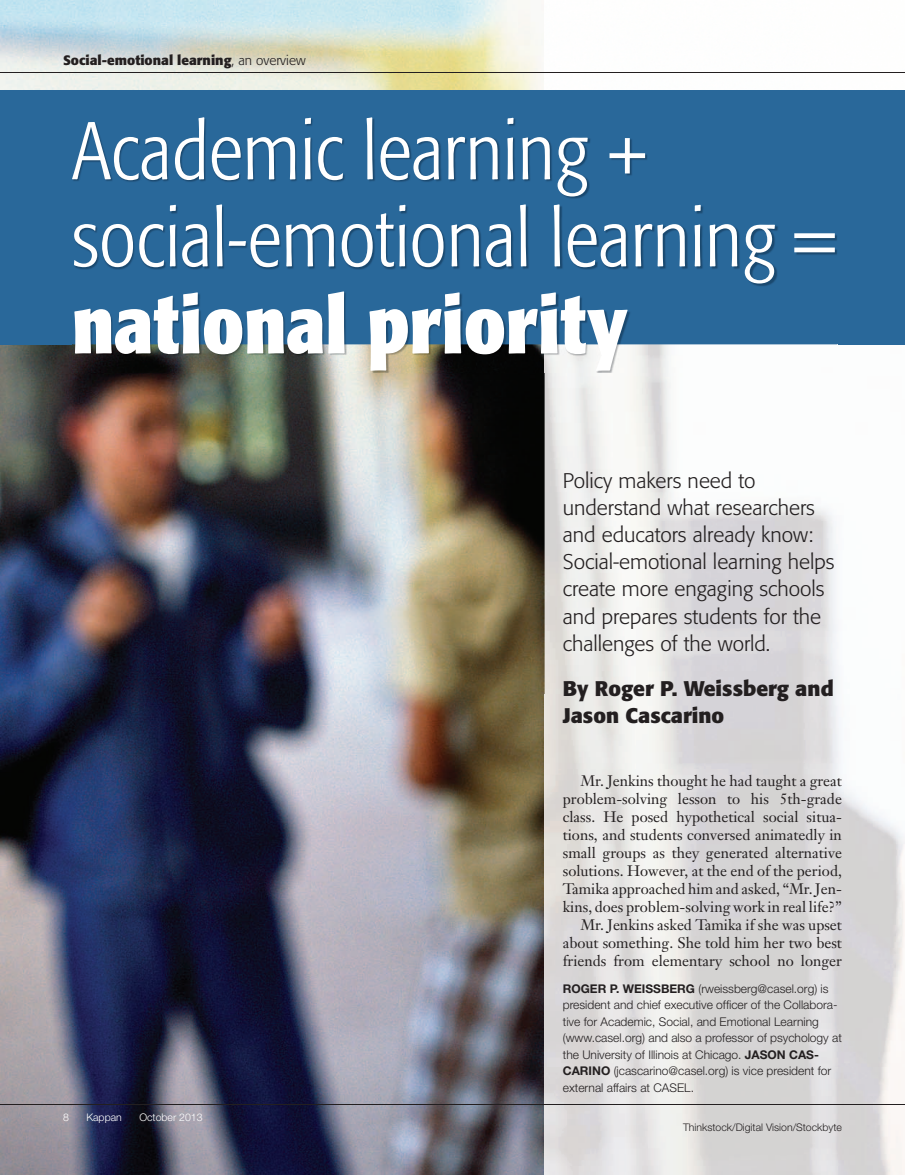
<style>
.page{position:relative;width:905px;height:1175px;background:#fff}
.page>*{position:absolute;margin:0;border:0;box-sizing:border-box;transform-origin:0 0}
.t1{font:300 condensed 81px/87px "Formata";color:#fff}
.t2{font:700 condensed 81px "Formata";color:#fff}
.t3{font:300 21px/27px "Formata";color:#231f20}
.t4{font:700 21px/27px "Formata";color:#231f20}
.t5{font:15px/18px "Janson Text";color:#231f20;text-align:right}
.t6{font:700 13.5px "Formata";color:#231f20}
.t7{font:300 12px/16.5px "Helvetica Neue";color:#231f20}
.t8{font:300 10.5px "Helvetica Neue";color:#231f20}
.t9{font:300 10.5px "Helvetica Neue";color:#fff}
.s1{font-weight:300}
.s2{font-weight:700}
</style>
<div class="page">
<img style="left:0;top:0;width:544px;height:1174px">
<img style="left:544px;top:344px;width:360px;height:830px">
<hr style="left:0;top:72px;width:904px;height:1px;background:#231f20">
<hr style="left:0;top:1103px;width:904px;height:1px;background:#231f20">
<div style="left:0;top:90px;width:904px;height:254px;background:#29689a"></div>
<img style="left:72px;top:118px;width:765px;height:255px">
<p class="t6" style="left:63px;top:51px;width:244px">Social-emotional learning<span class="s1">, an overview</span></p>
<h1 class="t1" style="left:72px;top:108px;width:764px">Academic learning + social-emotional learning =</h1>
<h1 class="t2" style="left:72px;top:274px;width:557px">national priority</h1>
<h2 class="t3" style="left:562px;top:468px;width:273px">Policy makers need to understand what researchers and educators already know:<br>Social-emotional learning helps create more engaging schools and prepares students for the challenges of the world.</h2>
<h2 class="t4" style="left:562px;top:674px;width:272px">By Roger P. Weissberg and<br>Jason Cascarino</h2>
<p class="t9" style="left:63px;top:1111px;width:7px">8</p>
<p class="t9" style="left:86px;top:1111px;width:37px">Kappan</p>
<p class="t9" style="left:139px;top:1111px;width:65px">October 2013</p>
<p class="t5" style="left:562px;top:771px;width:281px">Mr. Jenkins thought he had taught a great problem-solving lesson to his 5th-grade class. He posed hypothetical social situa&shy;tions, and students conversed animatedly in small groups as they generated alternative solutions. However, at the end of the period, Tamika approached him and asked, “Mr. Jen&shy;kins, does problem-solving work in real life?” Mr. Jenkins asked Tamika if she was upset about something. She told him her two best friends from elementary school no longer</p>
<p class="t7" style="left:562px;top:980px;width:280px"><span class="s2">ROGER P. WEISSBERG</span> (rweissberg@casel.org) is president and chief executive officer of the Collabora&shy;tive for Academic, Social, and Emotional Learning (www.casel.org) and also a professor of psychology at the University of Illinois at Chicago. <span class="s2">JASON CAS-CARINO</span> (jcascarino@casel.org) is vice president for external affairs at CASEL.</p>
<p class="t8" style="left:683px;top:1120px;width:160px">Thinkstock/Digital Vision/Stockbyte</p>
</div>
